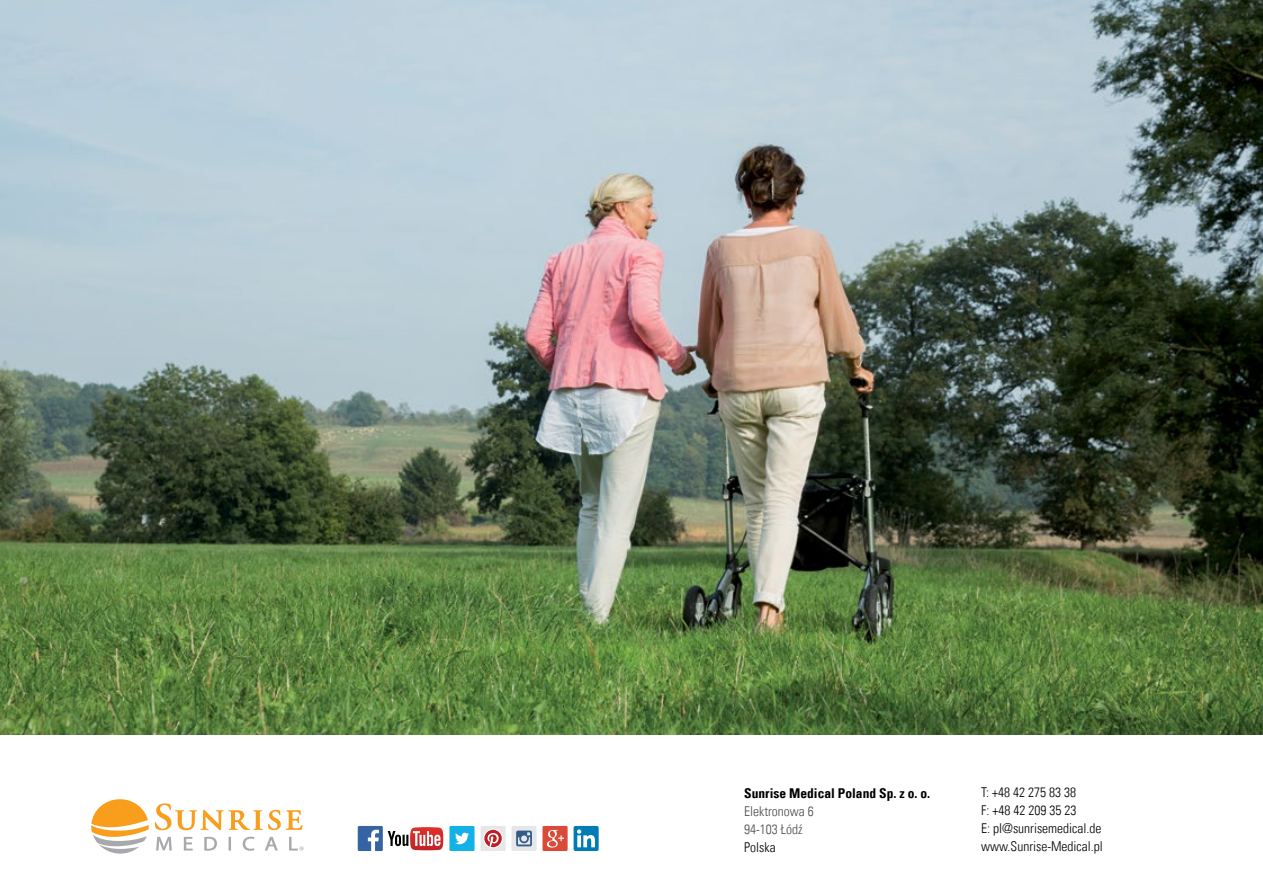
<style>
.page{position:relative;width:1263px;height:893px;background:#fff}
.page>*{position:absolute;margin:0;border:0;box-sizing:border-box;transform-origin:0 0}
.t1{font:13.5px/18px "Univers Com 47 Light Cond";color:#000}
.t2{font:13.5px "Univers Com 67 Bold Cond";color:#000}
.t3{font:13.5px/18px "Univers Com 47 Light Cond";color:#4d4d4f}
</style>
<div class="page">
<div style="left:358px;top:826px;width:25px;height:25px;background:#3664a2"></div>
<svg style="left:368px;top:830px;width:11px;height:21px"></svg>
<div style="left:542px;top:826px;width:26px;height:25px;background:#d94a38"></div>
<svg style="left:547px;top:830px;width:17px;height:17px"></svg>
<div style="left:480px;top:826px;width:26px;height:25px;background:#e6e7e8"></div>
<svg style="left:483px;top:829px;width:20px;height:19px"></svg>
<svg style="left:484px;top:830px;width:18px;height:17px"></svg>
<div style="left:511px;top:826px;width:26px;height:25px;background:#e6e7e8"></div>
<svg style="left:516px;top:831px;width:16px;height:15px"></svg>
<div style="left:574px;top:826px;width:25px;height:25px;background:#007bb6;border-radius:2px"></div>
<svg style="left:577px;top:829px;width:18px;height:18px"></svg>
<div style="left:449px;top:826px;width:25px;height:25px;background:#14b1e7"></div>
<svg style="left:455px;top:833px;width:14px;height:11px"></svg>
<svg style="left:388px;top:827px;width:55px;height:23px"></svg>
<svg style="left:91px;top:799px;width:58px;height:55px"></svg>
<svg style="left:155px;top:803px;width:148px;height:27px"></svg>
<svg style="left:156px;top:837px;width:16px;height:13px"></svg>
<svg style="left:184px;top:837px;width:9px;height:13px"></svg>
<svg style="left:204px;top:837px;width:13px;height:14px"></svg>
<svg style="left:229px;top:837px;width:2px;height:13px"></svg>
<svg style="left:243px;top:837px;width:11px;height:14px"></svg>
<svg style="left:265px;top:837px;width:13px;height:13px"></svg>
<svg style="left:289px;top:837px;width:15px;height:13px"></svg>
<img style="left:0;top:0;width:1263px;height:735px">
<p class="t2" style="left:744px;top:785px;width:188px">Sunrise Medical Poland Sp. z o. o.</p>
<p class="t3" style="left:744px;top:802px;width:71px">Elektronowa 6<br>94-103 Łódź</p>
<p class="t1" style="left:744px;top:838px;width:33px">Polska</p>
<p class="t1" style="left:981px;top:784px;width:123px">T: +48 42 275 83 38<br>F: +48 42 209 35 23<br>E: pl@sunrisemedical.de www.Sunrise-Medical.pl</p>
</div>
